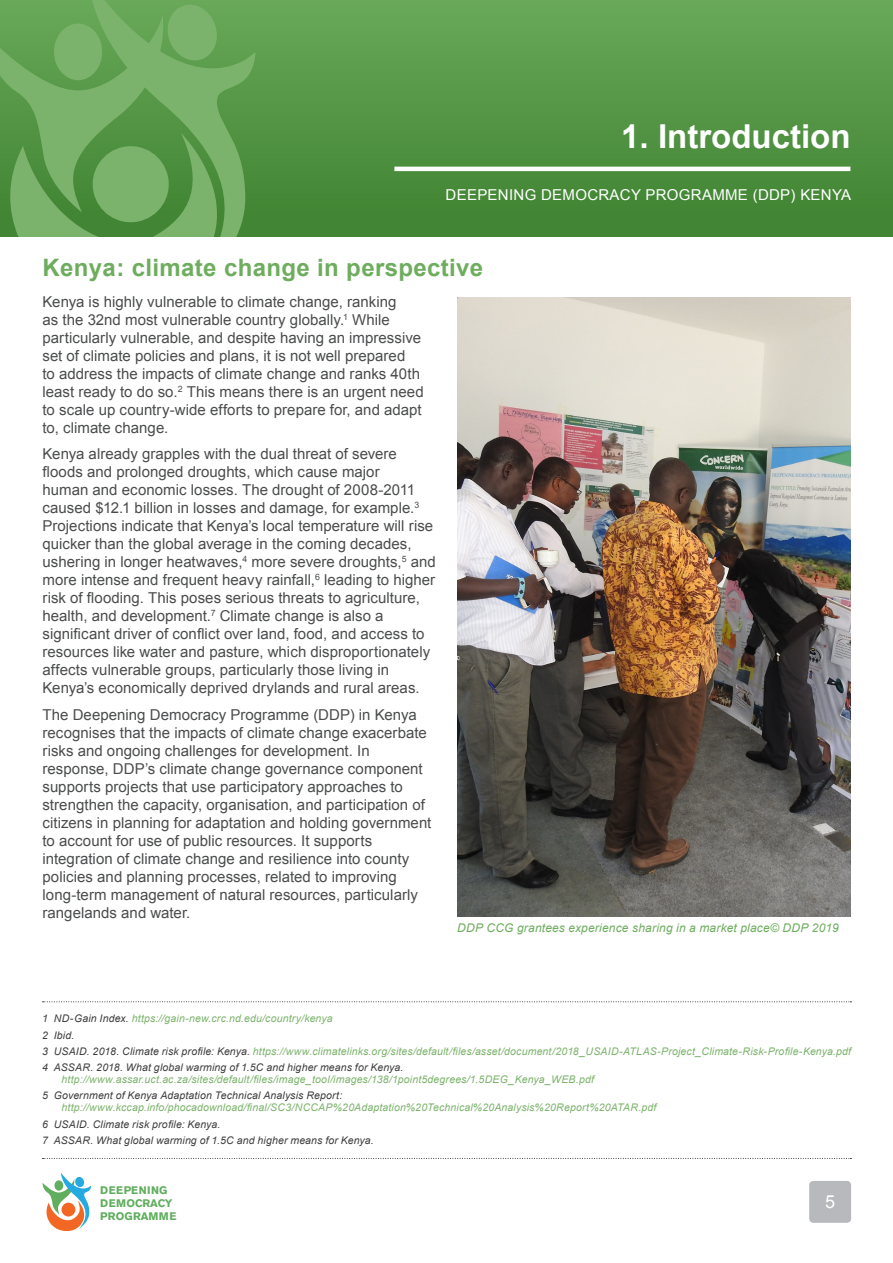
<style>
.page{position:relative;width:893px;height:1263px;background:#fff}
.page>*{position:absolute;margin:0;border:0;box-sizing:border-box;transform-origin:0 0}
.H0{font:700 33px "Arial";color:#fff}
.H1_span{font:700 24px "Arial";letter-spacing:.015em;color:#6ead5e}
.t1{font:18px "Arial";color:#fff}
.Body{font:15px/18px "Arial";letter-spacing:.005em;color:#4b4c4d}
.t2{font:15px "Arial";letter-spacing:.02em;color:#fff}
.t3{font:italic 12px "Arial";letter-spacing:.015em;color:#6ead5e}
.t4{font:700 10.95px/13px "Akzidenz Grotesk BE";letter-spacing:.02em;color:#60ae5e}
.Footnotes{font:italic 10.5px/12px "Arial";letter-spacing:.015em;color:#7cb36c}
.Footnotes-2{font:italic 10.5px "Arial";letter-spacing:.015em;color:#3e3e3f}
.s1{color:#3e3e3f}
</style>
<div class="page">
<svg style="left:372px;top:0;width:521px;height:237px;background:#539545"></svg>
<svg style="left:0;top:0;width:372px;height:237px;background:#62a053"></svg>
<svg style="left:43px;top:1173px;width:48px;height:58px"></svg>
<svg style="left:43px;top:1158px;width:808px;height:1px"></svg>
<hr style="left:394px;top:167px;width:456px;height:4px;background:#fff">
<div style="left:809px;top:1181px;width:42px;height:42px;background:#b8b9bc;border-radius:4px"></div>
<svg style="left:43px;top:1001px;width:808px;height:1px"></svg>
<img style="left:457px;top:298px;width:393px;height:618px">
<p class="H0" style="left:621px;top:115px;width:231px">1. Introduction</p>
<p class="t2" style="left:446px;top:185px;width:407px">DEEPENING DEMOCRACY PROGRAMME (DDP) KENYA</p>
<p class="H1_span" style="left:43px;top:252px;width:442px">Kenya: climate change in perspective</p>
<p class="Body" style="left:43px;top:292px;width:383px">Kenya is highly vulnerable to climate change, ranking<br>as the 32nd most vulnerable country globally.<sup>1</sup> While particularly vulnerable, and despite having an impressive set of climate policies and plans, it is not well prepared<br>to address the impacts of climate change and ranks 40th least ready to do so.<sup>2</sup> This means there is an urgent need to scale up country-wide efforts to prepare for, and adapt to, climate change.</p>
<p class="Body" style="left:43px;top:445px;width:395px">Kenya already grapples with the dual threat of severe floods and prolonged droughts, which cause major<br>human and economic losses. The drought of 2008-2011 caused $12.1 billion in losses and damage, for example.<sup>3<br></sup>Projections indicate that Kenya’s local temperature will rise quicker than the global average in the coming decades, ushering in longer heatwaves,<sup>4</sup> more severe droughts,<sup>5</sup> and more intense and frequent heavy rainfall,<sup>6</sup> leading to higher risk of flooding. This poses serious threats to agriculture, health, and development.<sup>7</sup> Climate change is also a significant driver of conflict over land, food, and access to resources like water and pasture, which disproportionately affects vulnerable groups, particularly those living in Kenya’s economically deprived drylands and rural areas.</p>
<p class="Body" style="left:43px;top:705px;width:390px">The Deepening Democracy Programme (DDP) in Kenya recognises that the impacts of climate change exacerbate risks and ongoing challenges for development. In response, DDP’s climate change governance component supports projects that use participatory approaches to strengthen the capacity, organisation, and participation of citizens in planning for adaptation and holding government to account for use of public resources. It supports integration of climate change and resilience into county policies and planning processes, related to improving long-term management of natural resources, particularly rangelands and water.</p>
<p class="t3" style="left:457px;top:919px;width:383px">DDP CCG grantees experience sharing in a market place© DDP 2019</p>
<p class="Footnotes" style="left:42px;top:1013px;width:292px"><span class="s1">1 ND-Gain Index.</span> https://gain-new.crc.nd.edu/country/kenya</p>
<p class="Footnotes-2" style="left:42px;top:1028px;width:34px">2 Ibid.</p>
<p class="Footnotes" style="left:42px;top:1045px;width:810px"><span class="s1">3 USAID. 2018. Climate risk profile: Kenya.</span> https://www.climatelinks.org/sites/default/files/asset/document/2018_USAID-ATLAS-Project_Climate-Risk-Profile-Kenya.pdf</p>
<p class="Footnotes" style="left:62px;top:1061px;width:534px;text-indent:-20px"><span class="s1">4 ASSAR. 2018. What global warming of 1.5C and higher means for Kenya. </span>http://www.assar.uct.ac.za/sites/default/files/image_tool/images/138/1point5degrees/1.5DEG_Kenya_WEB.pdf</p>
<p class="Footnotes" style="left:62px;top:1090px;width:596px;text-indent:-20px"><span class="s1">5 Government of Kenya Adaptation Technical Analysis Report: </span>http://www.kccap.info/phocadownload/final/SC3/NCCAP%20Adaptation%20Technical%20Analysis%20Report%20ATAR.pdf</p>
<p class="Footnotes-2" style="left:42px;top:1117px;width:180px">6 USAID. Climate risk profile: Kenya.</p>
<p class="Footnotes-2" style="left:42px;top:1133px;width:333px">7 ASSAR. What global warming of 1.5C and higher means for Kenya.</p>
<p class="t4" style="left:100px;top:1184px;width:78px">DEEPENING<br>DEMOCRACY<br>PROGRAMME</p>
<p class="t1" style="left:825px;top:1190px;width:12px">5</p>
</div>
